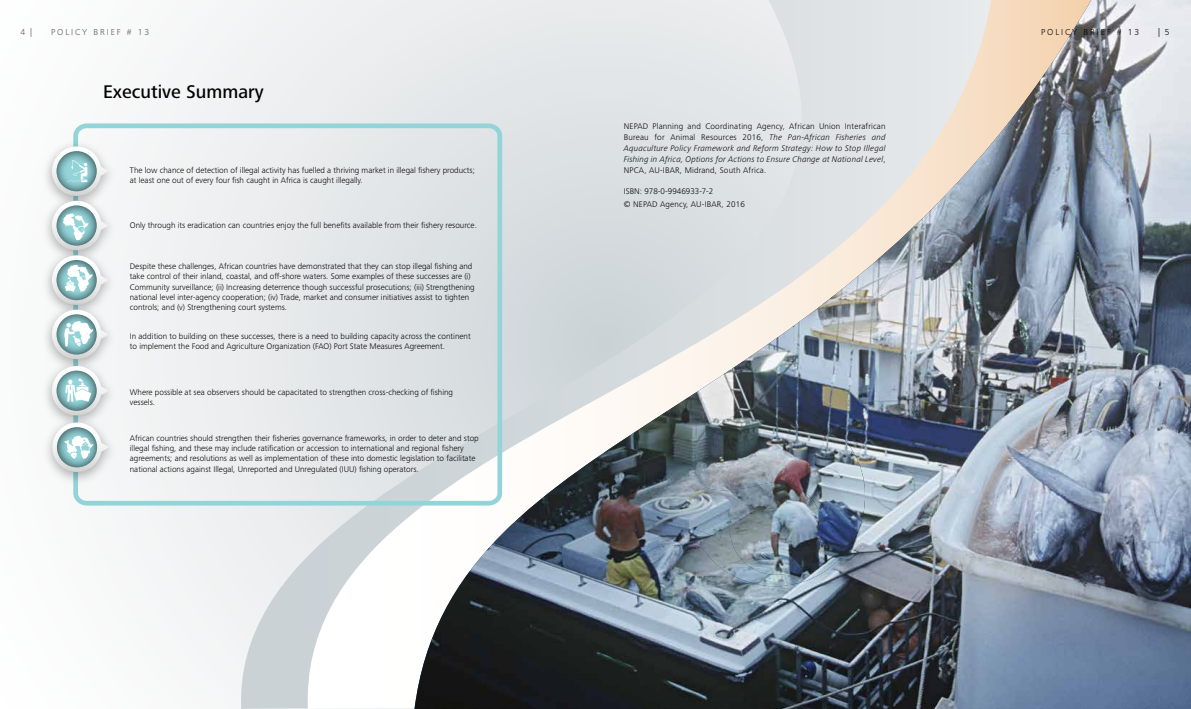
<style>
.page{position:relative;width:1191px;height:709px;background:#f9f9fa}
.page>*{position:absolute;margin:0;border:0;box-sizing:border-box;transform-origin:0 0}
.t1{font:500 19px "Frutiger Next Pro";color:#000}
.t2{font:300 9px "Frutiger Next Pro";letter-spacing:.21em;color:#58595b}
.t3{font:300 9px "Frutiger Next Pro";letter-spacing:.21em;color:#000}
.t4{font:300 8.5px/10.2px "Frutiger Next Pro";color:#000}
.t5{font:italic 300 8.5px/11px "Frutiger Next Pro";letter-spacing:.02em;color:#000;text-align:justify}
.s1{font-style:normal}
</style>
<div class="page">
<svg style="left:228px;top:61px;width:68px;height:648px"></svg>
<svg style="left:296px;top:0;width:118px;height:709px"></svg>
<img style="left:414px;top:0;width:777px;height:709px">
<svg style="left:73px;top:122px;width:431px;height:385px"></svg>
<img style="left:46px;top:136px;width:77px;height:54px">
<img style="left:46px;top:190px;width:77px;height:54px">
<img style="left:46px;top:244px;width:77px;height:55px">
<img style="left:46px;top:299px;width:77px;height:56px">
<img style="left:46px;top:355px;width:77px;height:57px">
<img style="left:47px;top:412px;width:76px;height:77px">
<svg style="left:52px;top:366px;width:57px;height:49px"></svg>
<svg style="left:52px;top:422px;width:57px;height:50px"></svg>
<svg style="left:52px;top:146px;width:57px;height:213px"></svg>
<svg style="left:691px;top:406px;width:178px;height:210px;background:#73838f"></svg>
<img style="left:691px;top:406px;width:175px;height:180px">
<p class="t2" style="left:21px;top:27px;width:13px">4 |</p>
<p class="t2" style="left:51px;top:27px;width:100px">POLICY BRIEF # 13</p>
<p class="t3" style="left:1041px;top:27px;width:100px">POLICY BRIEF # 13</p>
<p class="t3" style="left:1158px;top:27px;width:13px">| 5</p>
<p class="t2" style="left:1047px;top:27px;width:93px">POLICY BRIEF # 1</p>
<h1 class="t1" style="left:103px;top:81px;width:162px">Executive Summary</h1>
<p class="t4" style="left:130px;top:165px;width:347px">The low chance of detection of illegal activity has fuelled a thriving market in illegal fishery products; at least one out of every four fish caught in Africa is caught illegally.</p>
<p class="t4" style="left:130px;top:220px;width:348px">Only through its eradication can countries enjoy the full benefits available from their fishery resource.</p>
<p class="t4" style="left:130px;top:261px;width:346px">Despite these challenges, African countries have demonstrated that they can stop illegal fishing and take control of their inland, coastal, and off-shore waters. Some examples of these successes are (i)<br>Community surveillance; (ii) Increasing deterrence though successful prosecutions; (iii) Strengthening national level inter-agency cooperation; (iv) Trade, market and consumer initiatives assist to tighten controls; and (v) Strengthening court systems.</p>
<p class="t4" style="left:130px;top:331px;width:342px">In addition to building on these successes, there is a need to building capacity across the continent to implement the Food and Agriculture Organization (FAO) Port State Measures Agreement.</p>
<p class="t4" style="left:130px;top:387px;width:325px">Where possible at sea observers should be capacitated to strengthen cross-checking of fishing vessels.</p>
<p class="t4" style="left:130px;top:433px;width:350px">African countries should strengthen their fisheries governance frameworks, in order to deter and stop illegal fishing, and these may include ratification or accession to international and regional fishery agreements; and resolutions as well as implementation of these into domestic legislation to facilitate national actions against Illegal, Unreported and Unregulated (IUU) fishing operators.</p>
<p class="t5" style="left:624px;top:120px;width:263px"><span class="s1">NEPAD Planning and Coordinating Agency, African Union Interafrican Bureau for Animal Resources 2016,</span> The Pan-African Fisheries and Aquaculture Policy Framework and Reform Strategy: How to Stop Illegal Fishing in Africa, Options for Actions to Ensure Change at National Level<span class="s1">, NPCA, AU-IBAR, Midrand, South Africa.</span></p>
<p class="t4" style="left:624px;top:184px;width:123px;line-height:13.8px">ISBN: 978-0-9946933-7-2<br>© NEPAD Agency, AU-IBAR, 2016</p>
</div>
